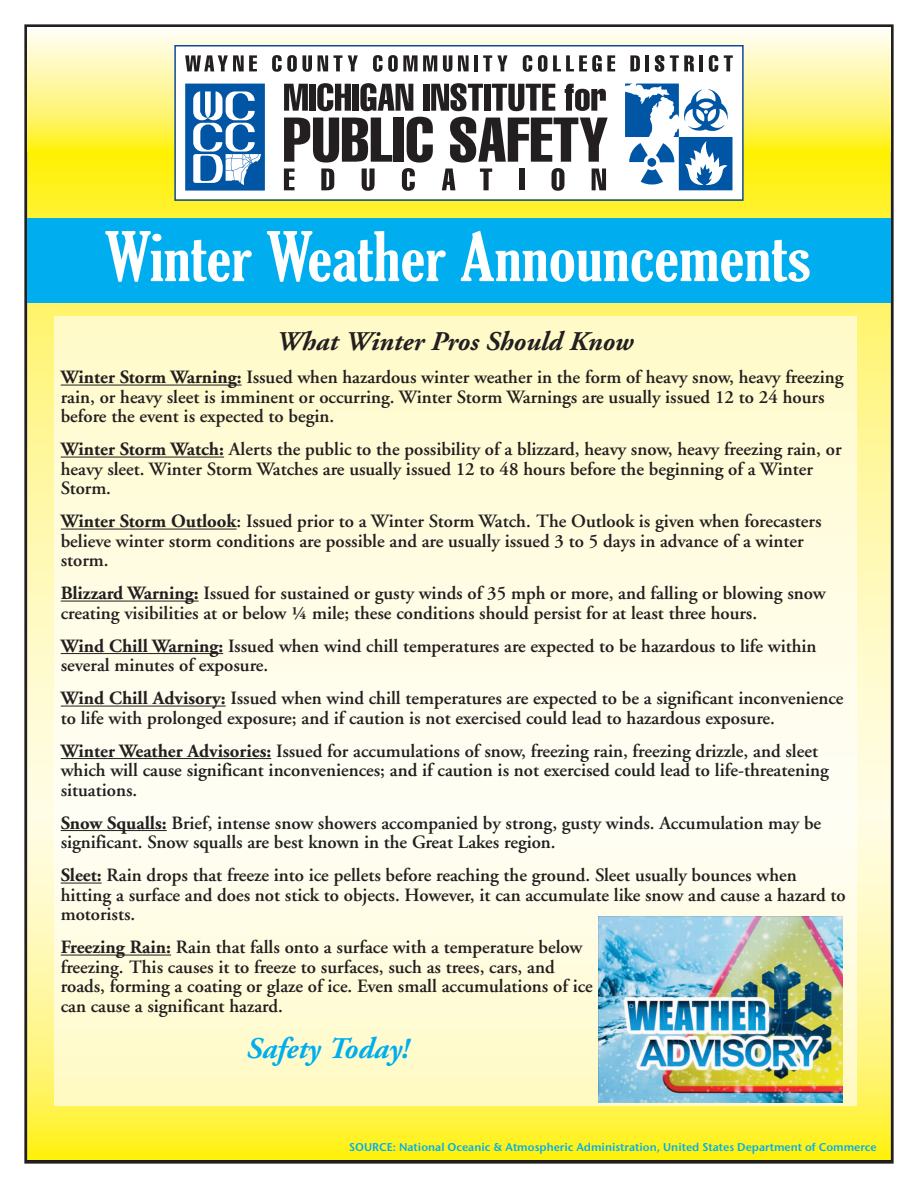
<style>
.page{position:relative;width:918px;height:1188px;background:#fff}
.page>*{position:absolute;margin:0;border:0;box-sizing:border-box;transform-origin:0 0}
.t1{font:extra-condensed 66px "Gloucester";color:#fff;scale:1.2 1}
.t2{font:italic 700 30px "Adobe Garamond";color:#00aeef}
.t3{font:italic 700 27px "Adobe Garamond";color:#231f20}
.t4{font:600 18.75px/19.5px "Adobe Garamond";color:#231f20}
.t5{font:11.25px "Stone Sans Sem ITCTT Semi";color:#00aeef}
.s1{font-weight:700}
</style>
<div class="page">
<svg style="left:27px;top:31px;width:864px;height:119px;background:#fef8a1"></svg>
<img style="left:27px;top:150px;width:864px;height:1012px">
<div style="left:27px;top:218px;width:864px;height:84px;background:#00aeef"></div>
<div style="left:176px;top:46px;width:566px;height:153px;background:#fff"></div>
<svg style="left:625px;top:84px;width:107px;height:106px"></svg>
<svg style="left:185px;top:84px;width:80px;height:107px"></svg>
<svg style="left:284px;top:84px;width:24px;height:27px"></svg>
<div style="left:309px;top:84px;width:7px;height:27px;background:#231f20"></div>
<svg style="left:317px;top:83px;width:34px;height:28px"></svg>
<div style="left:353px;top:84px;width:6px;height:27px;background:#231f20"></div>
<svg style="left:360px;top:83px;width:53px;height:28px"></svg>
<div style="left:424px;top:84px;width:6px;height:27px;background:#231f20"></div>
<svg style="left:431px;top:83px;width:52px;height:28px"></svg>
<div style="left:484px;top:84px;width:7px;height:27px;background:#231f20"></div>
<svg style="left:492px;top:84px;width:63px;height:27px"></svg>
<svg style="left:565px;top:84px;width:41px;height:27px"></svg>
<div style="left:394px;top:118px;width:10px;height:44px;background:#231f20"></div>
<svg style="left:185px;top:55px;width:72px;height:16px"></svg>
<svg style="left:272px;top:55px;width:40px;height:17px"></svg>
<svg style="left:318px;top:55px;width:24px;height:16px"></svg>
<svg style="left:348px;top:55px;width:10px;height:16px"></svg>
<svg style="left:373px;top:55px;width:64px;height:17px"></svg>
<svg style="left:443px;top:55px;width:9px;height:17px"></svg>
<svg style="left:458px;top:55px;width:11px;height:16px"></svg>
<hr style="left:474px;top:55px;width:4px;height:16px;background:#231f20">
<svg style="left:483px;top:55px;width:25px;height:16px"></svg>
<svg style="left:523px;top:55px;width:9px;height:17px"></svg>
<svg style="left:538px;top:55px;width:9px;height:17px"></svg>
<svg style="left:553px;top:55px;width:62px;height:17px"></svg>
<svg style="left:630px;top:55px;width:10px;height:16px"></svg>
<hr style="left:645px;top:55px;width:4px;height:16px;background:#231f20">
<svg style="left:655px;top:55px;width:9px;height:17px"></svg>
<svg style="left:670px;top:55px;width:24px;height:16px"></svg>
<hr style="left:699px;top:55px;width:4px;height:16px;background:#231f20">
<svg style="left:709px;top:55px;width:9px;height:17px"></svg>
<svg style="left:724px;top:55px;width:9px;height:16px"></svg>
<svg style="left:284px;top:118px;width:108px;height:73px"></svg>
<svg style="left:402px;top:117px;width:31px;height:74px"></svg>
<svg style="left:442px;top:117px;width:166px;height:74px"></svg>
<div style="left:174px;top:45px;width:570px;height:156px;border:2px solid #0f499d"></div>
<img style="left:54px;top:316px;width:802px;height:789px">
<hr style="left:61px;top:385px;width:181px;height:1px;background:#231f20">
<hr style="left:61px;top:457px;width:163px;height:1px;background:#231f20">
<hr style="left:61px;top:529px;width:176px;height:1px;background:#231f20">
<hr style="left:61px;top:601px;width:138px;height:1px;background:#231f20">
<hr style="left:61px;top:653px;width:162px;height:1px;background:#231f20">
<hr style="left:61px;top:706px;width:165px;height:1px;background:#231f20">
<hr style="left:61px;top:758px;width:210px;height:1px;background:#231f20">
<hr style="left:61px;top:830px;width:106px;height:1px;background:#231f20">
<hr style="left:61px;top:883px;width:41px;height:1px;background:#231f20">
<hr style="left:61px;top:955px;width:110px;height:1px;background:#231f20">
<img style="left:599px;top:916px;width:244px;height:186px">
<h1 class="t1" style="left:104px;top:220px;width:590px">Winter Weather Announcements</h1>
<h3 class="t3" style="left:276px;top:331px;width:359px">What Winter Pros Should Know</h3>
<p class="t4" style="left:61px;top:369px;width:784px"><span class="s1">Winter Storm Warning:</span> Issued when hazardous winter weather in the form of heavy snow, heavy freezing rain, or heavy sleet is imminent or occurring. Winter Storm Warnings are usually issued 12 to 24 hours before the event is expected to begin.</p>
<p class="t4" style="left:61px;top:441px;width:782px"><span class="s1">Winter Storm Watch:</span> Alerts the public to the possibility of a blizzard, heavy snow, heavy freezing rain, or heavy sleet. Winter Storm Watches are usually issued 12 to 48 hours before the beginning of a Winter<br>Storm.</p>
<p class="t4" style="left:61px;top:513px;width:762px"><span class="s1">Winter Storm Outlook</span>: Issued prior to a Winter Storm Watch. The Outlook is given when forecasters believe winter storm conditions are possible and are usually issued 3 to 5 days in advance of a winter storm.</p>
<p class="t4" style="left:61px;top:585px;width:767px"><span class="s1">Blizzard Warning:</span> Issued for sustained or gusty winds of 35 mph or more, and falling or blowing snow creating visibilities at or below ¼ mile; these conditions should persist for at least three hours.</p>
<p class="t4" style="left:61px;top:638px;width:757px"><span class="s1">Wind Chill Warning:</span> Issued when wind chill temperatures are expected to be hazardous to life within several minutes of exposure.</p>
<p class="t4" style="left:61px;top:690px;width:784px"><span class="s1">Wind Chill Advisory:</span> Issued when wind chill temperatures are expected to be a significant inconvenience to life with prolonged exposure; and if caution is not exercised could lead to hazardous exposure.</p>
<p class="t4" style="left:61px;top:743px;width:770px"><span class="s1">Winter Weather Advisories:</span> Issued for accumulations of snow, freezing rain, freezing drizzle, and sleet which will cause significant inconveniences; and if caution is not exercised could lead to life-threatening situations.</p>
<p class="t4" style="left:61px;top:815px;width:762px"><span class="s1">Snow Squalls:</span> Brief, intense snow showers accompanied by strong, gusty winds. Accumulation may be significant. Snow squalls are best known in the Great Lakes region.</p>
<p class="t4" style="left:61px;top:867px;width:786px"><span class="s1">Sleet:</span> Rain drops that freeze into ice pellets before reaching the ground. Sleet usually bounces when hitting a surface and does not stick to objects. However, it can accumulate like snow and cause a hazard to motorists.</p>
<p class="t4" style="left:61px;top:939px;width:534px"><span class="s1">Freezing Rain:</span> Rain that falls onto a surface with a temperature below freezing. This causes it to freeze to surfaces, such as trees, cars, and roads, forming a coating or glaze of ice. Even small accumulations of ice can cause a significant hazard.</p>
<h2 class="t2" style="left:247px;top:1037px;width:164px">Safety Today!</h2>
<p class="t5" style="left:349px;top:1137px;width:529px">SOURCE: National Oceanic &amp; Atmospheric Administration, United States Department of Commerce</p>
</div>
